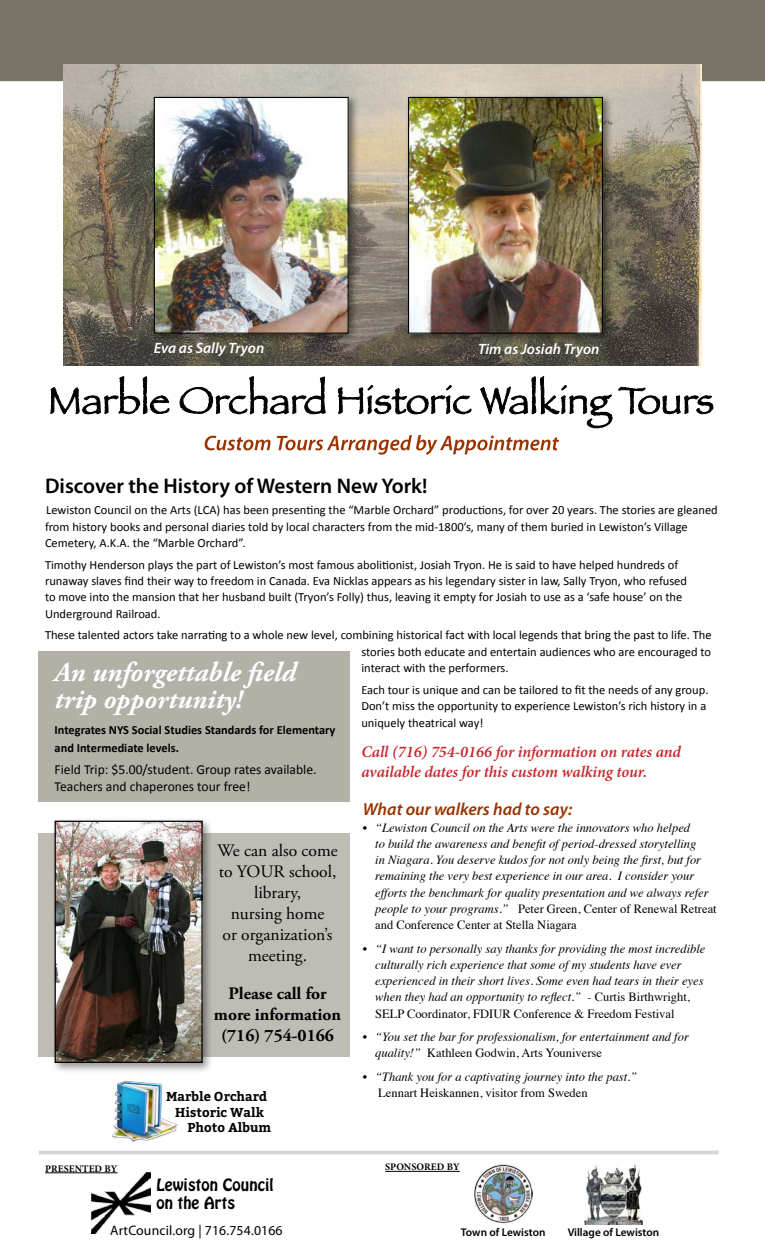
<style>
.page{position:relative;width:765px;height:1260px;background:#fff}
.page>*{position:absolute;margin:0;border:0;box-sizing:border-box;transform-origin:0 0}
.t1{font:italic 700 27.5px/27.5px "Adobe Garamond Pro";color:#fff}
.t2{font:600 21.25px "Myriad Pro";color:#000}
.t3{font:17.5px/21px "Adobe Garamond Pro";color:#000;text-align:center}
.t4{font:700 17.5px/21px "Adobe Garamond Pro";color:#000;text-align:center}
.t5{font:italic 600 17.5px "Myriad Pro";color:#930}
.t6{font:italic 600 16.25px/19.5px "Minion Pro";letter-spacing:-.005em;color:#cb2228}
.t7{font:italic 600 15px "Myriad Pro";color:#fff}
.t8{font:15px/18px "Hobo Std";letter-spacing:.01em;color:#000}
.t9{font:13.75px/16.5px "Calibri";color:#000}
.t10{font:13.75px "Myriad Pro";letter-spacing:.01em;color:#000}
.t11{font:700 12.88px "Bitter";color:#000}
.t12{font:12.5px/16.2px "Calibri";color:#000}
.t13{font:italic 12.5px/16.2px "Times";color:#000}
.t14{font:700 12.5px/18px "Calibri";color:#000}
.t15{font:12.5px "Times";color:#000}
.t16{font:600 11.25px "Myriad Pro";color:#000}
.t17{font:700 10px "Minion Pro";letter-spacing:.01em;color:#000}
.s1{font-style:normal}
</style>
<div class="page">
<hr style="left:39px;top:1151px;width:680px;height:3px;background:#d3d5d6">
<hr style="left:385px;top:1171px;width:75px;height:1px;background:#000">
<hr style="left:45px;top:1173px;width:73px;height:1px;background:#000">
<img style="left:92px;top:1172px;width:59px;height:62px">
<img style="left:111px;top:1081px;width:66px;height:61px">
<img style="left:474px;top:1165px;width:59px;height:59px">
<img style="left:585px;top:1164px;width:57px;height:60px">
<svg style="left:50px;top:363px;width:664px;height:84px"></svg>
<svg style="left:205px;top:435px;width:354px;height:20px"></svg>
<div style="left:0;top:0;width:765px;height:81px;background:#7a7466"></div>
<img style="left:64px;top:65px;width:637px;height:301px">
<div style="left:151px;top:94px;width:209px;height:251px;background:#000;opacity:.49"></div>
<img style="left:156px;top:99px;width:191px;height:233px">
<div style="left:154px;top:97px;width:195px;height:237px;border:1px solid #000"></div>
<div style="left:405px;top:94px;width:209px;height:251px;background:#000;opacity:.49"></div>
<img style="left:410px;top:99px;width:191px;height:233px">
<div style="left:408px;top:97px;width:195px;height:237px;border:1px solid #000"></div>
<div style="left:39px;top:833px;width:311px;height:224px;background:#bfbcb6"></div>
<div style="left:51px;top:817px;width:162px;height:256px;background:#000;opacity:.4"></div>
<img style="left:57px;top:823px;width:144px;height:238px">
<div style="left:55px;top:821px;width:148px;height:242px;border:1px solid #000"></div>
<div style="left:39px;top:652px;width:311px;height:150px;background:#b3b0a8"></div>
<p class="t7" style="left:154px;top:339px;width:112px">Eva as Sally Tryon</p>
<p class="t7" style="left:478px;top:339px;width:123px">Tim as Josiah Tryon</p>
<h2 class="t2" style="left:45px;top:472px;width:384px">Discover the History of Western New York!</h2>
<p class="t12" style="left:45px;top:502px;width:674px">Lewiston Council on the Arts (LCA) has been presenting the “Marble Orchard” productions, for over 20 years. The stories are gleaned from history books and personal diaries told by local characters from the mid-1800’s, many of them buried in Lewiston’s Village<br>Cemetery, A.K.A. the “Marble Orchard”.</p>
<p class="t12" style="left:45px;top:556px;width:644px">Timothy Henderson plays the part of Lewiston’s most famous abolitionist, Josiah Tryon. He is said to have helped hundreds of runaway slaves find their way to freedom in Canada. Eva Nicklas appears as his legendary sister in law, Sally Tryon, who refused to move into the mansion that her husband built (Tryon’s Folly) thus, leaving it empty for Josiah to use as a ‘safe house’ on the Underground Railroad.</p>
<p class="t12" style="left:361px;top:627px;width:352px;text-align:justify;text-indent:-316px">These talented actors take narrating to a whole new level, combining historical fact with local legends that bring the past to life. The stories both educate and entertain audiences who are encouraged to interact with the performers.</p>
<p class="t12" style="left:361px;top:681px;width:349px">Each tour is unique and can be tailored to fit the needs of any group.<br>Don’t miss the opportunity to experience Lewiston’s rich history in a uniquely theatrical way!</p>
<h3 class="t6" style="left:361px;top:742px;width:321px">Call (716) 754-0166 for information on rates and available dates for this custom walking tour.</h3>
<h3 class="t5" style="left:363px;top:798px;width:211px">What our walkers had to say:</h3>
<p class="t13" style="left:375px;top:818px;width:343px;text-indent:-12px">• “Lewiston Council on the Arts were the innovators who helped<br>to build the awareness and benefit of period-dressed storytelling<br>in Niagara. You deserve kudos for not only being the first, but for remaining the very best experience in our area. I consider your efforts the benchmark for quality presentation and we always refer people to your programs.” <span class="s1">Peter Green, Center of Renewal Retreat and Conference Center at Stella Niagara</span></p>
<p class="t13" style="left:375px;top:939px;width:332px;text-indent:-12px">• “I want to personally say thanks for providing the most incredible culturally rich experience that some of my students have ever experienced in their short lives. Some even had tears in their eyes when they had an opportunity to reflect.” <span class="s1">- Curtis Birthwright, SELP Coordinator, FDIUR Conference &amp; Freedom Festival</span></p>
<p class="t13" style="left:375px;top:1028px;width:315px;text-indent:-12px">• “You set the bar for professionalism, for entertainment and for quality!” <span class="s1">Kathleen Godwin, Arts Youniverse</span></p>
<p class="t13" style="left:363px;top:1068px;width:276px">• “Thank you for a captivating journey into the past.”</p>
<p class="t15" style="left:378px;top:1081px;width:211px">Lennart Heiskannen, visitor from Sweden</p>
<h1 class="t1" style="left:55px;top:659px;width:243px">An unforgettable field trip opportunity!</h1>
<p class="t14" style="left:55px;top:721px;width:282px">Integrates NYS Social Studies Standards for Elementary and Intermediate levels.</p>
<p class="t9" style="left:55px;top:761px;width:264px">Field Trip: $5.00/student. Group rates available.<br>Teachers and chaperones tour free!</p>
<h3 class="t3" style="left:217px;top:841px;width:122px">We can also come to YOUR school, library,<br>nursing home<br>or organization’s meeting.</h3>
<h3 class="t4" style="left:214px;top:984px;width:129px">Please call for more information (716) 754-0166</h3>
<p class="t11" style="left:166px;top:1089px;width:103px">Marble Orchard</p>
<p class="t11" style="left:175px;top:1104px;width:90px">Historic Walk</p>
<p class="t11" style="left:187px;top:1120px;width:85px">Photo Album</p>
<p class="t17" style="left:45px;top:1162px;width:8px">PRE</p>
<p class="t17" style="left:64px;top:1162px;width:55px">SENTED BY</p>
<p class="t17" style="left:385px;top:1160px;width:76px">SPONSORED BY</p>
<p class="t8" style="left:157px;top:1176px;width:118px">Lewiston Council on the Arts</p>
<p class="t10" style="left:110px;top:1222px;width:174px">ArtCouncil.org | 716.754.0166</p>
<p class="t16" style="left:461px;top:1225px;width:86px">Town of Lewiston</p>
<p class="t16" style="left:568px;top:1225px;width:93px">Village of Lewiston</p>
</div>
